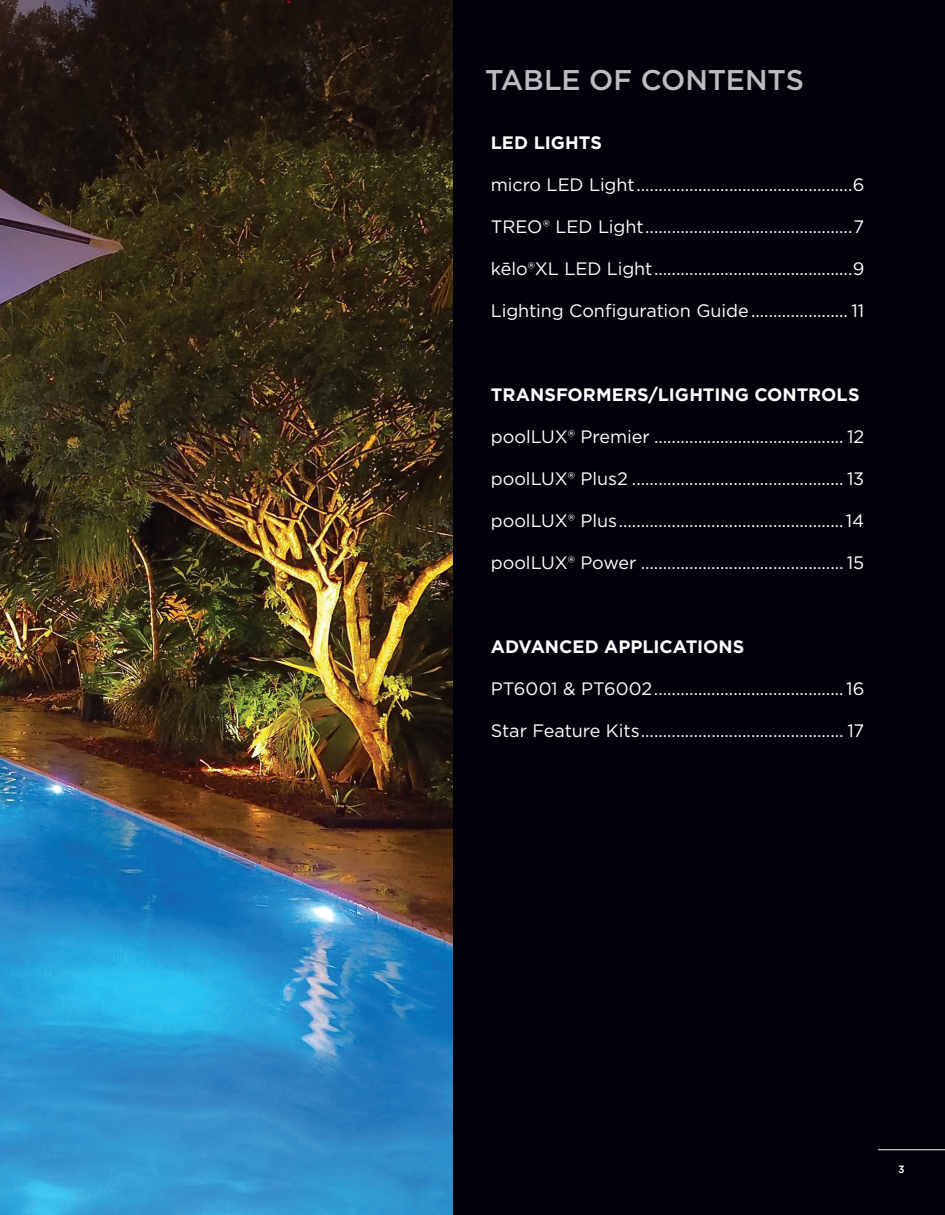
<style>
.page{position:relative;width:945px;height:1215px;background:#fff}
.page>*{position:absolute;margin:0;border:0;box-sizing:border-box;transform-origin:0 0}
.t1{font:500 28.5px "Gotham";letter-spacing:-.005em;color:#bcbdc0}
.t2{font:18px "Gotham";letter-spacing:-.005em;color:#fff}
.t3{font:700 18px "Gotham";color:#fff}
.t4{font:500 10.5px "Gotham";color:#fff}
</style>
<div class="page">
<img style="left:0;top:0;width:454px;height:1215px">
<div style="left:454px;top:0;width:491px;height:1215px;background:#010209"></div>
<hr style="left:878px;top:1150px;width:67px;height:1px;background:#fff">
<h1 class="t1" style="left:485px;top:62px;width:321px">TABLE OF CONTENTS</h1>
<p class="t3" style="left:491px;top:131px;width:113px">LED LIGHTS</p>
<p class="t2" style="left:491px;top:173px;width:375px">micro LED Light.................................................6</p>
<p class="t2" style="left:491px;top:215px;width:375px">TREO® LED Light...............................................7</p>
<p class="t2" style="left:491px;top:257px;width:375px">kēlo®XL LED Light.............................................9</p>
<p class="t2" style="left:491px;top:299px;width:375px">Lighting Configuration Guide...................... 11</p>
<p class="t3" style="left:491px;top:383px;width:370px">TRANSFORMERS/LIGHTING CONTROLS</p>
<p class="t2" style="left:491px;top:425px;width:375px">poolLUX® Premier ........................................... 12</p>
<p class="t2" style="left:491px;top:467px;width:375px">poolLUX® Plus2 ................................................ 13</p>
<p class="t2" style="left:491px;top:509px;width:375px">poolLUX® Plus...................................................14</p>
<p class="t2" style="left:491px;top:551px;width:375px">poolLUX® Power .............................................. 15</p>
<p class="t3" style="left:491px;top:635px;width:255px">ADVANCED APPLICATIONS</p>
<p class="t2" style="left:491px;top:677px;width:375px">PT6001 &amp; PT6002...........................................16</p>
<p class="t2" style="left:491px;top:719px;width:375px">Star Feature Kits.............................................. 17</p>
<p class="t4" style="left:898px;top:1163px;width:8px">3</p>
</div>
